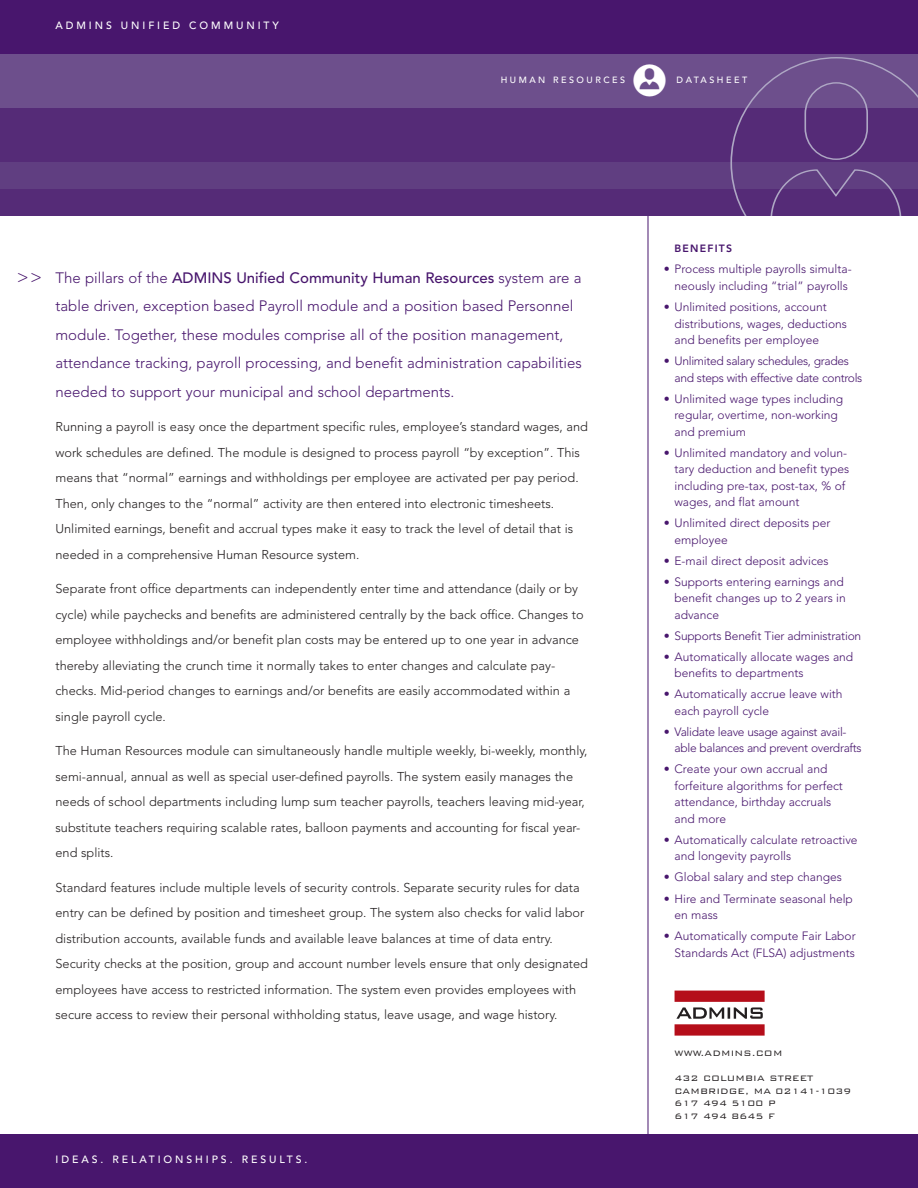
<style>
.page{position:relative;width:918px;height:1188px;background:#fff}
.page>*{position:absolute;margin:0;border:0;box-sizing:border-box;transform-origin:0 0}
.t1{font:54px "Admins Logo";color:#b50e1a}
.t2{font:300 18px "Avenir";color:#48166d}
.t3{font:300 15px/28.5px "Avenir";color:#48166d}
.t4{font:300 12.75px/25.5px "Avenir";color:#231f20}
.t5{font:300 12px/16.5px "Avenir";color:#48166d}
.t6{font:300 12px/16.5px "Avenir";letter-spacing:-.025em;color:#48166d}
.t7{font:300 10.5px/12.6px "Bank Gothic BT";letter-spacing:.015em;color:#231f20}
.t8{font:500 10.5px "Avenir";letter-spacing:.28em;color:#fff}
.t9{font:800 10.5px "Avenir";letter-spacing:.12em;color:#48166d}
.t10{font:500 9px "Avenir";letter-spacing:.28em;color:#fff}
.s1{font-weight:500}
.s2{color:#231f20}
</style>
<div class="page">
<div style="left:0;top:108px;width:918px;height:54px;background:#552b77"></div>
<div style="left:0;top:189px;width:918px;height:27px;background:#552b77"></div>
<div style="left:0;top:162px;width:918px;height:27px;background:#603e81"></div>
<div style="left:0;top:54px;width:918px;height:54px;background:#6d4f8c"></div>
<div style="left:0;top:0;width:918px;height:54px;background:#48166d"></div>
<svg style="left:730px;top:57px;width:188px;height:159px"></svg>
<div style="left:0;top:1134px;width:918px;height:54px;background:#48166d"></div>
<hr style="left:648px;top:216px;width:1px;height:918px;background:#48166d">
<p class="t8" style="left:56px;top:22px;width:225px">ADMINS UNIFIED COMMUNITY</p>
<p class="t10" style="left:501px;top:76px;width:126px">HUMAN RESOURCES</p>
<p class="t10" style="left:633px;top:76px;width:116px">✔ DATASHEET</p>
<h2 class="t2" style="left:17px;top:269px;width:27px">&gt;&gt;</h2>
<p class="t3" style="left:55px;top:265px;width:528px">The pillars of the <span class="s1">ADMINS Unified Community Human Resources</span> system are a table driven, exception based Payroll module and a position based Personnel module. Together, these modules comprise all of the position management, attendance tracking, payroll processing, and benefit administration capabilities needed to support your municipal and school departments.</p>
<p class="t4" style="left:56px;top:415px;width:534px">Running a payroll is easy once the department specific rules, employee’s standard wages, and work schedules are defined. The module is designed to process payroll “by exception”. This means that “normal” earnings and withholdings per employee are activated per pay period.<br>Then, only changes to the “normal” activity are then entered into electronic timesheets.<br>Unlimited earnings, benefit and accrual types make it easy to track the level of detail that is needed in a comprehensive Human Resource system.</p>
<p class="t4" style="left:56px;top:577px;width:530px">Separate front office departments can independently enter time and attendance (daily or by cycle) while paychecks and benefits are administered centrally by the back office. Changes to employee withholdings and/or benefit plan costs may be entered up to one year in advance thereby alleviating the crunch time it normally takes to enter changes and calculate pay&shy;checks. Mid-period changes to earnings and/or benefits are easily accommodated within a single payroll cycle.</p>
<p class="t4" style="left:56px;top:739px;width:533px">The Human Resources module can simultaneously handle multiple weekly, bi-weekly, monthly, semi-annual, annual as well as special user-defined payrolls. The system easily manages the needs of school departments including lump sum teacher payrolls, teachers leaving mid-year, substitute teachers requiring scalable rates, balloon payments and accounting for fiscal year&shy;end splits.</p>
<p class="t4" style="left:56px;top:876px;width:534px">Standard features include multiple levels of security controls. Separate security rules for data entry can be defined by position and timesheet group. The system also checks for valid labor distribution accounts, available funds and available leave balances at time of data entry.<br>Security checks at the position, group and account number levels ensure that only designated employees have access to restricted information. The system even provides employees with secure access to review their personal withholding status, leave usage, and wage history.</p>
<p class="t8" style="left:56px;top:1156px;width:253px">IDEAS. RELATIONSHIPS. RESULTS.</p>
<p class="t9" style="left:675px;top:244px;width:59px">BENEFITS</p>
<p class="t5" style="left:664px;top:262px;width:189px;text-align:center">• Process multiple payrolls simulta&shy;neously including “trial” payrolls</p>
<p class="t5" style="left:675px;top:300px;width:174px;text-indent:-11px">• Unlimited positions, account distributions, wages, deductions and benefits per employee</p>
<p class="t6" style="left:675px;top:354px;width:189px;text-indent:-11px">• Unlimited salary schedules, grades and steps with effective date controls</p>
<p class="t5" style="left:675px;top:391px;width:170px;text-indent:-11px">• Unlimited wage types including regular, overtime, non-working and premium</p>
<p class="t5" style="left:675px;top:445px;width:176px;text-indent:-11px">• Unlimited mandatory and volun&shy;tary deduction and benefit types including pre-tax, post-tax, % of wages, and flat amount</p>
<p class="t5" style="left:675px;top:516px;width:158px;text-indent:-11px">• Unlimited direct deposits per employee</p>
<p class="t5" style="left:664px;top:553px;width:166px">• E-mail direct deposit advices</p>
<p class="t5" style="left:675px;top:574px;width:173px;text-indent:-11px">• Supports entering earnings and benefit changes up to 2 years in advance</p>
<p class="t5" style="left:664px;top:628px;width:199px">• Supports Benefit Tier administration</p>
<p class="t5" style="left:675px;top:649px;width:180px;text-indent:-11px">• Automatically allocate wages and benefits to departments</p>
<p class="t5" style="left:675px;top:687px;width:170px;text-indent:-11px">• Automatically accrue leave with each payroll cycle</p>
<p class="t6" style="left:675px;top:724px;width:189px;text-indent:-11px">• Validate leave usage against avail&shy;able balances and prevent overdrafts</p>
<p class="t5" style="left:675px;top:762px;width:170px;text-indent:-11px">• Create your own accrual and forfeiture algorithms for perfect attendance, birthday accruals and more</p>
<p class="t5" style="left:675px;top:833px;width:185px;text-indent:-11px">• Automatically calculate retroactive and longevity payrolls</p>
<p class="t5" style="left:664px;top:870px;width:180px">• Global salary and step changes</p>
<p class="t5" style="left:675px;top:891px;width:180px;text-indent:-11px">• Hire and Terminate seasonal help en mass</p>
<p class="t5" style="left:664px;top:929px;width:194px;text-align:right">• Automatically compute Fair Labor<br>Standards Act (FLSA) adjustments</p>
<h1 class="t1" style="left:675px;top:980px;width:135px">1<span class="s2">2</span></h1>
<p class="t7" style="left:675px;top:1046px;width:110px">WWW.ADMINS.COM</p>
<p class="t7" style="left:675px;top:1071px;width:178px">432 COLUMBIA STREET<br>CAMBRIDGE, MA 02141-1039<br>617 494 5100 P<br>617 494 8645 F</p>
</div>
